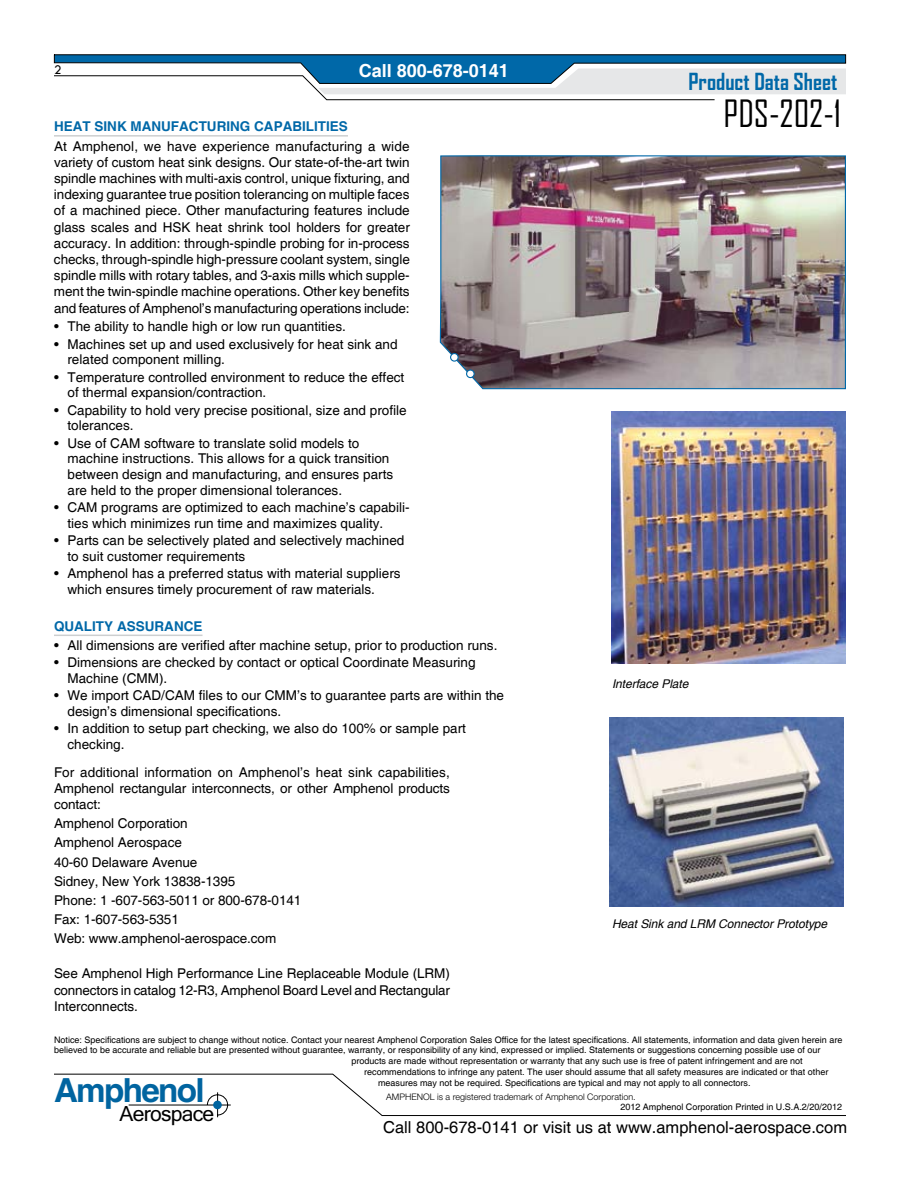
<style>
.page{position:relative;width:918px;height:1188px;background:#fff}
.page>*{position:absolute;margin:0;border:0;box-sizing:border-box;transform-origin:0 0}
.t1{font:36px "Agency FB";color:#000}
.t2{font:33.15px "Kartika";letter-spacing:-.02em;color:#000}
.t3{font:700 33.15px "Helvetica";letter-spacing:-.05em;color:#0064a0}
.t4{font:700 22.5px "Agency FB";color:#0068a8}
.t5{font:700 18px "Helvetica";color:#fff}
.t6{font:16.5px "Helvetica";color:#000}
.t7{font:13.5px/16.2px "Helvetica";color:#000}
.t8{font:700 13.5px "Helvetica";color:#0068a8}
.t9{font:13.5px "Tw Cen";color:#000}
.t10{font:italic 12px "Helvetica";letter-spacing:-.005em;color:#000}
.t11{font:9px "Helvetica";color:#000}
.t12{font:300 9px "Helvetica Neue";color:#000}
</style>
<div class="page">
<svg style="left:53px;top:54px;width:793px;height:46px"></svg>
<svg style="left:54px;top:1073px;width:792px;height:45px"></svg>
<img style="left:439px;top:155px;width:407px;height:235px">
<div style="left:451px;top:354px;width:7px;height:7px;background:#fff;border-radius:50%"></div>
<div style="left:450px;top:353px;width:9px;height:9px;border:1px solid #0068a8;border-radius:50%"></div>
<div style="left:467px;top:370px;width:7px;height:8px;background:#fff;border-radius:50%"></div>
<div style="left:466px;top:369px;width:9px;height:9px;border:1px solid #0068a8;border-radius:50%"></div>
<hr style="left:54px;top:135px;width:294px;height:2px;background:#cdcfd0">
<hr style="left:54px;top:635px;width:149px;height:1px;background:#cdcfd0">
<img style="left:612px;top:412px;width:234px;height:252px">
<img style="left:609px;top:718px;width:234px;height:189px">
<p class="t9" style="left:54px;top:61px;width:9px">2</p>
<h3 class="t5" style="left:359px;top:59px;width:152px">Call 800-678-0141</h3>
<p class="t8" style="left:54px;top:118px;width:295px">HEAT SINK MANUFACTURING CAPABILITIES</p>
<p class="t7" style="left:54px;top:138px;width:357px;text-align:justify">At Amphenol, we have experience manufacturing a wide variety of custom heat sink designs. Our state-of-the-art twin spindle machines with multi-axis control, unique fixturing, and indexing guarantee true position tolerancing on multiple faces of a machined piece. Other manufacturing features include glass scales and HSK heat shrink tool holders for greater accuracy. In addition: through-spindle probing for in-process checks, through-spindle high-pressure coolant system, single spindle mills with rotary tables, and 3-axis mills which supple&shy;ment the twin-spindle machine operations. Other key benefits and features of Amphenol’s manufacturing operations include:</p>
<p class="t7" style="left:54px;top:319px;width:293px">• The ability to handle high or low run quantities.</p>
<p class="t7" style="left:68px;top:336px;width:332px;line-height:15.8px;text-indent:-14px">• Machines set up and used exclusively for heat sink and related component milling.</p>
<p class="t7" style="left:68px;top:369px;width:338px;line-height:15.8px;text-indent:-14px">• Temperature controlled environment to reduce the effect of thermal expansion/contraction.</p>
<p class="t7" style="left:68px;top:402px;width:341px;line-height:15.8px;text-indent:-14px">• Capability to hold very precise positional, size and profile tolerances.</p>
<p class="t7" style="left:68px;top:435px;width:327px;line-height:15.8px;text-indent:-14px">• Use of CAM software to translate solid models to machine instructions. This allows for a quick transition between design and manufacturing, and ensures parts are held to the proper dimensional tolerances.</p>
<p class="t7" style="left:68px;top:500px;width:344px;line-height:15.8px;text-indent:-14px">• CAM programs are optimized to each machine’s capabili&shy;ties which minimizes run time and maximizes quality.</p>
<p class="t7" style="left:68px;top:533px;width:338px;line-height:15.8px;text-indent:-14px">• Parts can be selectively plated and selectively machined to suit customer requirements</p>
<p class="t7" style="left:68px;top:566px;width:335px;line-height:15.8px;text-indent:-14px">• Amphenol has a preferred status with material suppliers which ensures timely procurement of raw materials.</p>
<p class="t8" style="left:54px;top:618px;width:150px">QUALITY ASSURANCE</p>
<p class="t7" style="left:54px;top:637px;width:445px">• All dimensions are verified after machine setup, prior to production runs.</p>
<p class="t7" style="left:68px;top:655px;width:410px;line-height:15.8px;text-indent:-14px">• Dimensions are checked by contact or optical Coordinate Measuring<br>Machine (CMM).</p>
<p class="t7" style="left:68px;top:688px;width:438px;line-height:15.8px;text-indent:-14px">• We import CAD/CAM files to our CMM’s to guarantee parts are within the design’s dimensional specifications.</p>
<p class="t7" style="left:68px;top:721px;width:400px;line-height:15.8px;text-indent:-14px">• In addition to setup part checking, we also do 100% or sample part checking.</p>
<p class="t7" style="left:54px;top:764px;width:397px;text-align:justify">For additional information on Amphenol’s heat sink capabilities, Amphenol rectangular interconnects, or other Amphenol products contact:</p>
<p class="t7" style="left:54px;top:814px;width:249px;line-height:19.2px">Amphenol Corporation<br>Amphenol Aerospace<br>40-60 Delaware Avenue<br>Sidney, New York 13838-1395<br>Phone: 1 -607-563-5011 or 800-678-0141<br>Fax: 1-607-563-5351<br>Web: www.amphenol-aerospace.com</p>
<p class="t7" style="left:54px;top:966px;width:398px;text-align:justify">See Amphenol High Performance Line Replaceable Module (LRM) connectors in catalog 12-R3, Amphenol Board Level and Rectangular Interconnects.</p>
<h3 class="t4" style="left:688px;top:68px;width:150px">Product Data Sheet</h3>
<h1 class="t1" style="left:724px;top:92px;width:119px">PDS-202-1</h1>
<p class="t10" style="left:612px;top:676px;width:78px">Interface Plate</p>
<p class="t10" style="left:612px;top:917px;width:217px">Heat Sink and LRM Connector Prototype</p>
<p class="t11" style="left:54px;top:1034px;width:790px">Notice: Specifications are subject to change without notice. Contact your nearest Amphenol Corporation Sales Office for the latest specifications. All statements, information and data given herein are</p>
<p class="t11" style="left:54px;top:1045px;width:768px">believed to be accurate and reliable but are presented without guarantee, warranty, or responsibility of any kind, expressed or implied. Statements or suggestions concerning possible use of our</p>
<p class="t11" style="left:352px;top:1056px;width:453px">products are made without representation or warranty that any such use is free of patent infringement and are not</p>
<p class="t11" style="left:364px;top:1067px;width:466px">recommendations to infringe any patent. The user should assume that all safety measures are indicated or that other</p>
<p class="t11" style="left:378px;top:1077px;width:374px">measures may not be required. Specifications are typical and may not apply to all connectors.</p>
<p class="t12" style="left:386px;top:1091px;width:251px">AMPHENOL is a registered trademark of Amphenol Corporation.</p>
<p class="t11" style="left:620px;top:1101px;width:223px">2012 Amphenol Corporation Printed in U.S.A.2/20/2012</p>
<h2 class="t3" style="left:54px;top:1070px;width:152px">Amphenol</h2>
<h2 class="t2" style="left:120px;top:1097px;width:96px">Aerospace</h2>
<p class="t6" style="left:383px;top:1118px;width:465px">Call 800-678-0141 or visit us at www.amphenol-aerospace.com</p>
</div>
